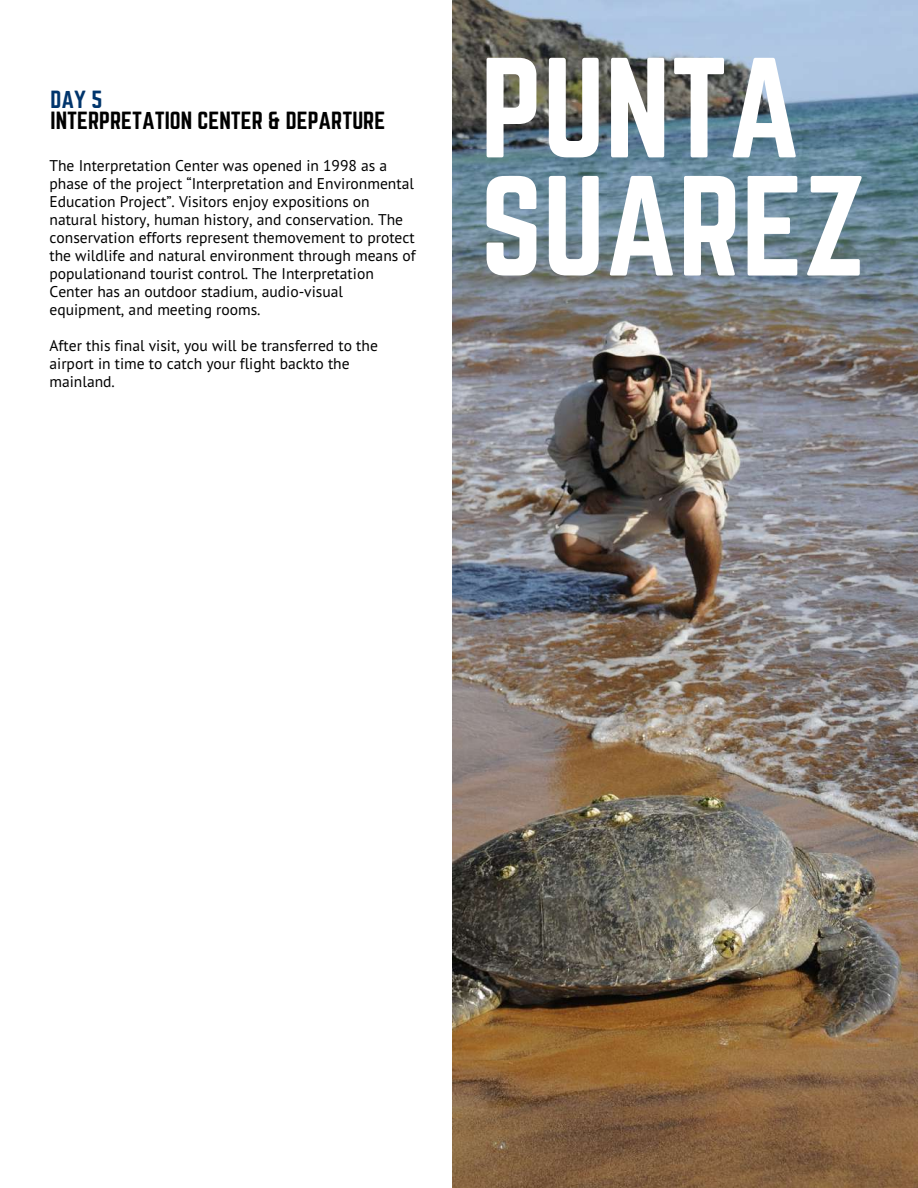
<style>
.page{position:relative;width:918px;height:1188px;background:#fff}
.page>*{position:absolute;margin:0;border:0;box-sizing:border-box;transform-origin:0 0}
.t1{font:124.5px/118.2px "Norwester";color:#fff}
.t2{font:21.75px "Norwester";color:#000}
.t3{font:21.75px "Norwester";color:#00356c}
.t4{font:15.6px/18px "PT Sans";color:#000}
</style>
<div class="page">
<img style="left:452px;top:0;width:466px;height:1188px">
<h2 class="t3" style="left:51px;top:89px;width:53px">DAY 5</h2>
<h2 class="t2" style="left:51px;top:110px;width:336px">INTERPRETATION CENTER &amp; DEPARTURE</h2>
<p class="t4" style="left:49px;top:157px;width:368px">The Interpretation Center was opened in 1998 as a phase of the project “Interpretation and Environmental Education Project”. Visitors enjoy expositions on natural history, human history, and conservation. The conservation efforts represent themovement to protect the wildlife and natural environment through means of populationand tourist control. The Interpretation Center has an outdoor stadium, audio-visual equipment, and meeting rooms.</p>
<p class="t4" style="left:49px;top:337px;width:330px">After this final visit, you will be transferred to the airport in time to catch your flight backto the mainland.</p>
<h1 class="t1" style="left:480px;top:55px;width:388px">PUNTA<br>SUAREZ</h1>
</div>
